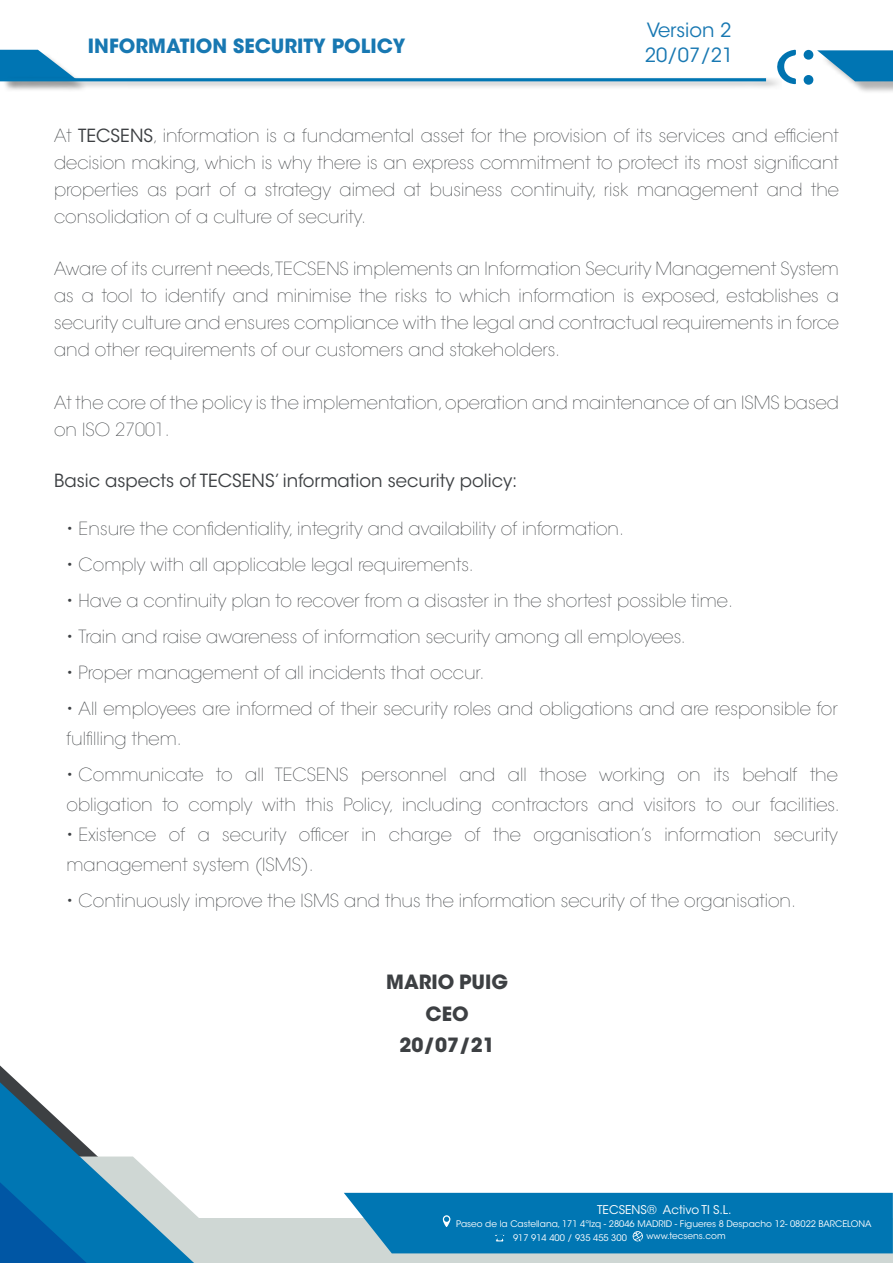
<style>
.page{position:relative;width:893px;height:1263px;background:#fff}
.page>*{position:absolute;margin:0;border:0;box-sizing:border-box;transform-origin:0 0}
.t1{font:700 19.5px "ITC Avant Garde Std";color:#1878b2}
.t2{font:700 19.5px/31.5px "ITC Avant Garde Std";color:#3d4043;text-align:center}
.t3{font:19.5px/25.5px "ITC Avant Garde Std";color:#1878b2}
.t4{font:200 18px/27px "ITC Avant Garde Std";color:#3d4043}
.t5{font:18px "ITC Avant Garde Std";color:#3d4043}
.t6{font:12px "ITC Avant Garde Std";color:#fff}
.t7{font:9px/14px "ITC Avant Garde Std";color:#fff}
.s1{font-weight:400}
</style>
<div class="page">
<div style="left:804px;top:75px;width:9px;height:10px;background:#0073b0;border-radius:50%"></div>
<svg style="left:777px;top:50px;width:19px;height:34px"></svg>
<div style="left:804px;top:50px;width:9px;height:10px;background:#0073b0;border-radius:50%"></div>
<svg style="left:0;top:50px;width:72px;height:28px"></svg>
<div style="left:4px;top:75px;width:778px;height:15px;background:#000;opacity:.3"></div>
<hr style="left:0;top:78px;width:766px;height:3px;background:#0076b3">
<div style="left:820px;top:52px;width:73px;height:43px;background:#000;opacity:.3"></div>
<svg style="left:817px;top:50px;width:76px;height:31px"></svg>
<div style="left:0;top:1219px;width:893px;height:44px;background:#cfd7d4"></div>
<svg style="left:0;top:1065px;width:267px;height:198px"></svg>
<div style="left:344px;top:1192px;width:549px;height:61px;background:#0076b3"></div>
<p class="t1" style="left:88px;top:33px;width:319px">INFORMATION SECURITY POLICY</p>
<p class="t3" style="left:645px;top:17px;width:90px">Version 2<br>20/07/21</p>
<p class="t4" style="left:54px;top:122px;width:786px;text-align:justify">At <span class="s1">TECSENS</span>, information is a fundamental asset for the provision of its services and efficient decision making, which is why there is an express commitment to protect its most significant properties as part of a strategy aimed at business continuity, risk management and the consolidation of a culture of security.</p>
<p class="t4" style="left:54px;top:255px;width:786px;text-align:justify">Aware of its current needs,TECSENS implements an Information Security Management System as a tool to identify and minimise the risks to which information is exposed, establishes a security culture and ensures compliance with the legal and contractual requirements in force and other requirements of our customers and stakeholders.</p>
<p class="t4" style="left:54px;top:389px;width:786px">At the core of the policy is the implementation, operation and maintenance of an ISMS based on ISO 27001.</p>
<p class="t5" style="left:54px;top:469px;width:465px">Basic aspects of TECSENS’ information security policy:</p>
<p class="t4" style="left:66px;top:515px;width:559px">• Ensure the confidentiality, integrity and availability of information.</p>
<p class="t4" style="left:66px;top:551px;width:409px">• Comply with all applicable legal requirements.</p>
<p class="t4" style="left:66px;top:587px;width:668px">• Have a continuity plan to recover from a disaster in the shortest possible time.</p>
<p class="t4" style="left:66px;top:623px;width:621px">• Train and raise awareness of information security among all employees.</p>
<p class="t4" style="left:66px;top:659px;width:419px">• Proper management of all incidents that occur.</p>
<p class="t4" style="left:66px;top:694px;width:773px;line-height:30px">• All employees are informed of their security roles and obligations and are responsible for fulfilling them.</p>
<p class="t4" style="left:66px;top:760px;width:775px;line-height:30px">• Communicate to all TECSENS personnel and all those working on its behalf the obligation to comply with this Policy, including contractors and visitors to our facilities.</p>
<p class="t4" style="left:66px;top:820px;width:773px;line-height:30px">• Existence of a security officer in charge of the organisation’s information security management system (ISMS).</p>
<p class="t4" style="left:66px;top:888px;width:731px">• Continuously improve the ISMS and thus the information security of the organisation.</p>
<p class="t2" style="left:386px;top:966px;width:123px">MARIO PUIG<br>CEO<br>20/07/21</p>
<p class="t6" style="left:597px;top:1203px;width:136px">TECSENS® Activo TI S.L.</p>
<p class="t7" style="left:513px;top:1217px;width:360px;text-indent:-57px">Paseo de la Castellana, 171 4ºIzq - 28046 MADRID - Figueres 8 Despacho 12- 08022 BARCELONA<br>917 914 400 / 935 455 300</p>
<p class="t7" style="left:646px;top:1229px;width:81px">www.tecsens.com</p>
</div>
